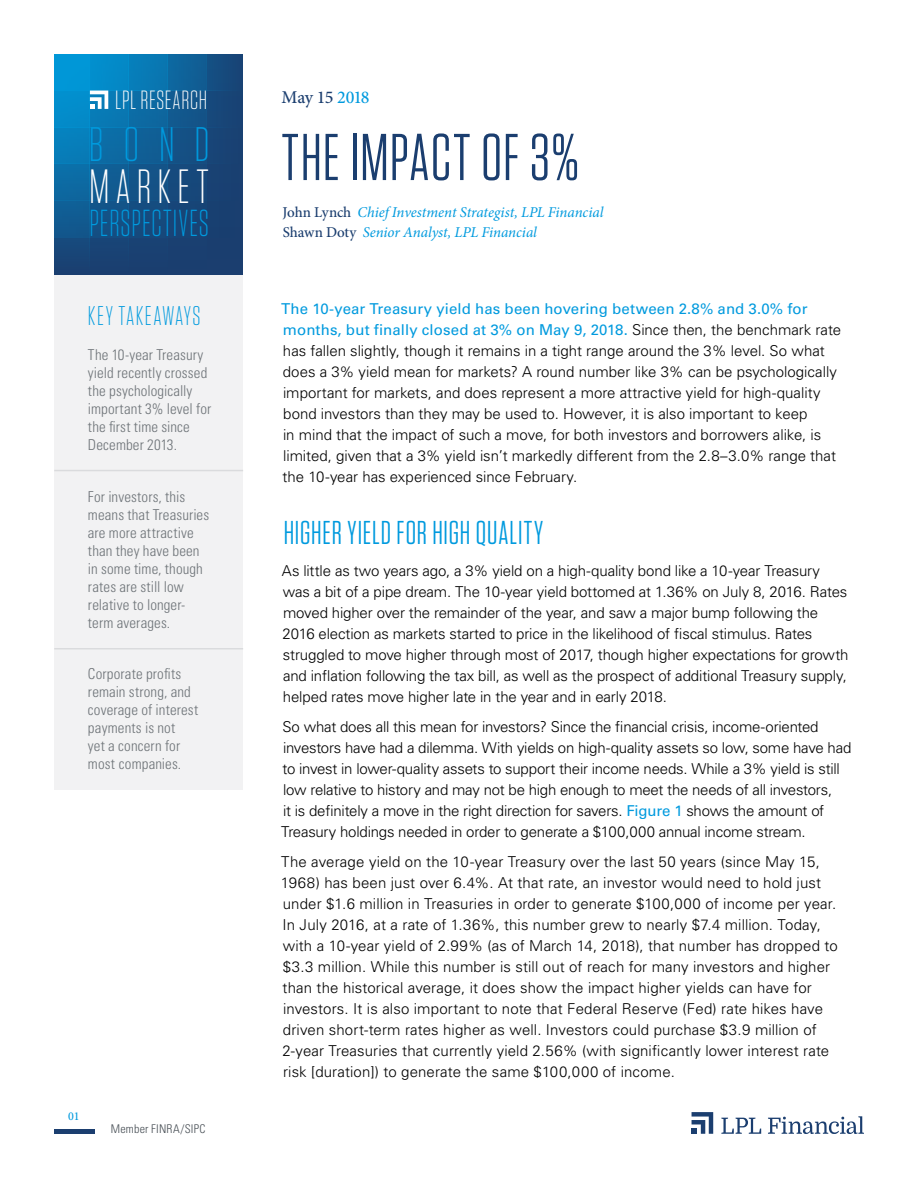
<style>
.page{position:relative;width:918px;height:1188px;background:#fff}
.page>*{position:absolute;margin:0;border:0;box-sizing:border-box;transform-origin:0 0}
.t1{font:66px "Tungsten Narrow";letter-spacing:.02em;color:#1b3e6f}
.t2{font:300 48.3px "Tungsten Narrow";color:#009ade}
.t3{font:300 48px "Tungsten Narrow";letter-spacing:.13em;color:#fff}
.t4{font:300 37.5px "Tungsten Narrow";letter-spacing:.03em;color:#009ade;scale:.9 1}
.t5{font:33px "Tungsten Narrow";letter-spacing:.025em;color:#009ade}
.t6{font:300 27px "Tungsten Narrow";letter-spacing:.055em;color:#009ade}
.t7{font:300 26.25px "Tungsten Narrow";letter-spacing:.025em;color:#fff}
.t8{font:500 18px "Minion Pro";letter-spacing:-.035em;color:#1b3e6f}
.t9{font:300 15px/21px "Univers LT Std";letter-spacing:-.005em;color:#000}
.t10{font:300 condensed 15px/18px "Univers LT Std";letter-spacing:.01em;color:#484f55}
.t11{font:italic 15px/19.5px "Minion Pro";letter-spacing:-.005em;color:#009ade}
.t12{font:300 condensed 12px "Univers LT Std";letter-spacing:.015em;color:#484f55}
.t13{font:500 12px "Minion Pro";color:#009ade}
.s1{color:#009ade}
.s2{font-weight:500;font-style:normal;color:#1b3e6f}
.s3{font-weight:400;color:#009ade}
</style>
<div class="page">
<hr style="left:54px;top:1130px;width:40px;height:4px;background:#1b3e6f">
<svg style="left:692px;top:1112px;width:21px;height:22px"></svg>
<svg style="left:721px;top:1118px;width:40px;height:16px"></svg>
<svg style="left:768px;top:1116px;width:96px;height:18px"></svg>
<svg style="left:90px;top:54px;width:39px;height:220px;background:#0d6ca4"></svg>
<div style="left:206px;top:54px;width:37px;height:220px;background:#184476"></div>
<svg style="left:168px;top:54px;width:38px;height:220px;background:#135287"></svg>
<svg style="left:129px;top:54px;width:39px;height:220px;background:#0f6198"></svg>
<svg style="left:54px;top:54px;width:36px;height:220px;background:#0878b3"></svg>
<div style="left:54px;top:164px;width:189px;height:36px;background:linear-gradient(to right,#0c6ca5,#1b3b6c)"></div>
<div style="left:54px;top:200px;width:189px;height:38px;background:linear-gradient(to right,#105c92,#1a3b6c)"></div>
<div style="left:54px;top:127px;width:189px;height:37px;background:linear-gradient(to right,#0582bf,#1b3c6d)"></div>
<svg style="left:90px;top:91px;width:18px;height:18px"></svg>
<div style="left:54px;top:275px;width:189px;height:515px;background:#efeff0"></div>
<hr style="left:54px;top:648px;width:189px;height:2px;background:#484f55">
<hr style="left:54px;top:470px;width:189px;height:1px;background:#484f55">
<h3 class="t7" style="left:115px;top:87px;width:93px">LPL RESEARCH</h3>
<h2 class="t2" style="left:89px;top:121px;width:123px">BOND</h2>
<h3 class="t3" style="left:89px;top:162px;width:121px">MARKET</h3>
<h3 class="t4" style="left:89px;top:205px;width:134px">PERSPECTIVES</h3>
<h3 class="t6" style="left:88px;top:302px;width:114px">KEY TAKEAWAYS</h3>
<p class="t10" style="left:88px;top:346px;width:125px">The 10-year Treasury yield recently crossed the psychologically important 3% level for the first time since<br>December 2013.</p>
<p class="t10" style="left:88px;top:487px;width:123px">For investors, this means that Treasuries are more attractive than they have been in some time, though rates are still low relative to longer&shy;term averages.</p>
<p class="t10" style="left:88px;top:665px;width:112px">Corporate profits remain strong, and coverage of interest payments is not<br>yet a concern for most companies.</p>
<p class="t13" style="left:68px;top:1108px;width:13px">01</p>
<p class="t12" style="left:111px;top:1122px;width:96px">Member FINRA/SIPC</p>
<p class="t8" style="left:282px;top:85px;width:90px">May 15 <span class="s1">2018</span></p>
<h1 class="t1" style="left:282px;top:124px;width:299px">THE IMPACT OF 3%</h1>
<p class="t11" style="left:283px;top:202px;width:322px"><span class="s2">John Lynch</span> Chief Investment Strategist, LPL Financial<br><span class="s2">Shawn Doty</span> Senior Analyst, LPL Financial</p>
<p class="t9" style="left:281px;top:298px;width:561px"><span class="s3">The 10-year Treasury yield has been hovering between 2.8% and 3.0% for months, but finally closed at 3% on May 9, 2018.</span> Since then, the benchmark rate has fallen slightly, though it remains in a tight range around the 3% level. So what does a 3% yield mean for markets? A round number like 3% can be psychologically important for markets, and does represent a more attractive yield for high-quality bond investors than they may be used to. However, it is also important to keep<br>in mind that the impact of such a move, for both investors and borrowers alike, is limited, given that a 3% yield isn’t markedly different from the 2.8–3.0% range that the 10-year has experienced since February.</p>
<h3 class="t5" style="left:284px;top:516px;width:261px">HIGHER YIELD FOR HIGH QUALITY</h3>
<p class="t9" style="left:282px;top:560px;width:568px">As little as two years ago, a 3% yield on a high-quality bond like a 10-year Treasury was a bit of a pipe dream. The 10-year yield bottomed at 1.36% on July 8, 2016. Rates moved higher over the remainder of the year, and saw a major bump following the 2016 election as markets started to price in the likelihood of fiscal stimulus. Rates struggled to move higher through most of 2017, though higher expectations for growth and inflation following the tax bill, as well as the prospect of additional Treasury supply, helped rates move higher late in the year and in early 2018.</p>
<p class="t9" style="left:281px;top:716px;width:572px">So what does all this mean for investors? Since the financial crisis, income-oriented investors have had a dilemma. With yields on high-quality assets so low, some have had to invest in lower-quality assets to support their income needs. While a 3% yield is still low relative to history and may not be high enough to meet the needs of all investors,<br>it is definitely a move in the right direction for savers. <span class="s3">Figure 1</span> shows the amount of Treasury holdings needed in order to generate a $100,000 annual income stream.</p>
<p class="t9" style="left:281px;top:851px;width:558px">The average yield on the 10-year Treasury over the last 50 years (since May 15, 1968) has been just over 6.4%. At that rate, an investor would need to hold just under $1.6 million in Treasuries in order to generate $100,000 of income per year.<br>In July 2016, at a rate of 1.36%, this number grew to nearly $7.4 million. Today, with a 10-year yield of 2.99% (as of March 14, 2018), that number has dropped to $3.3 million. While this number is still out of reach for many investors and higher than the historical average, it does show the impact higher yields can have for investors. It is also important to note that Federal Reserve (Fed) rate hikes have driven short-term rates higher as well. Investors could purchase $3.9 million of 2-year Treasuries that currently yield 2.56% (with significantly lower interest rate risk [duration]) to generate the same $100,000 of income.</p>
</div>
